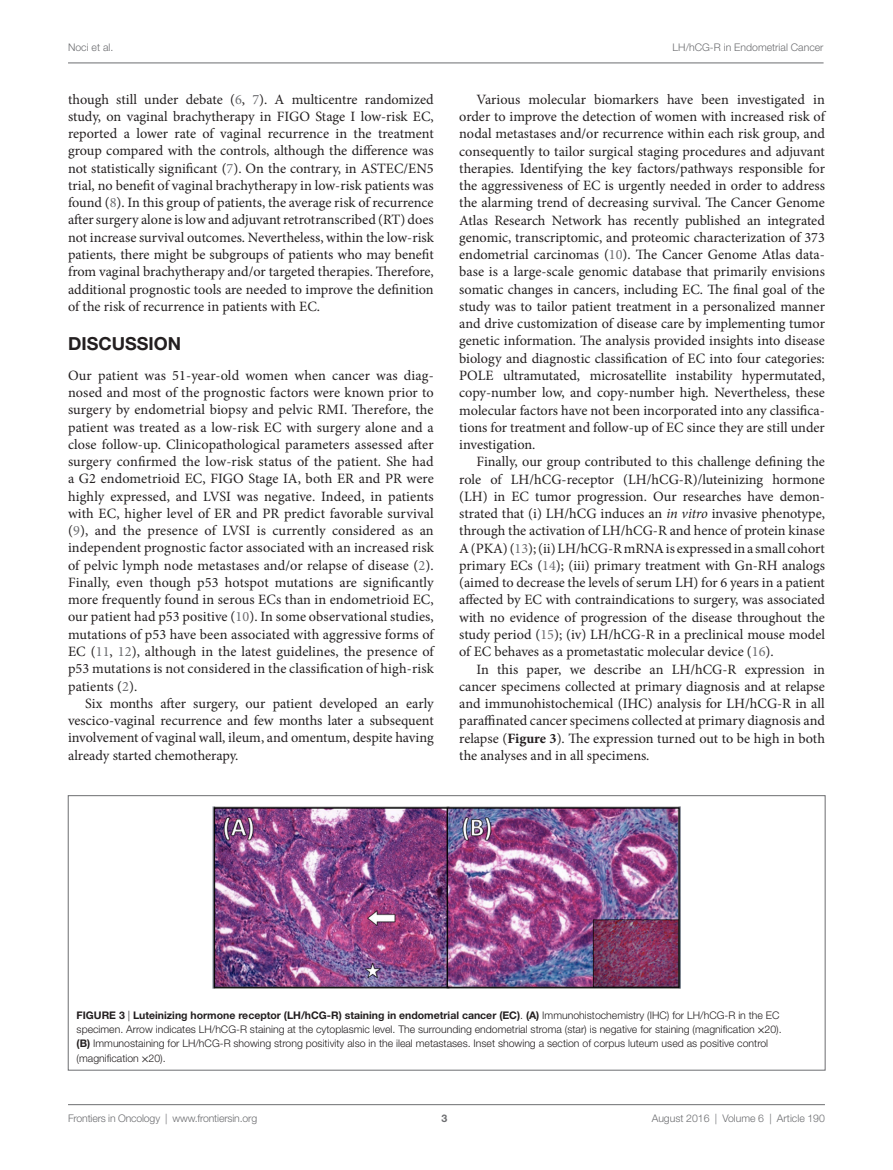
<style>
.page{position:relative;width:893px;height:1170px;background:#fff}
.page>*{position:absolute;margin:0;border:0;box-sizing:border-box;transform-origin:0 0}
.t1{font:700 18px "Helvetica Neue LT Std";color:#231f20}
.t2{font:14.25px/17.2px "Minion Pro";color:#231f20;text-align:justify}
.t3{font:300 10.5px/14.2px "Helvetica Neue LT Std";color:#231f20}
.t4{font:300 10.5px "Helvetica Neue LT Std";color:#6c6d70}
.t5{font:700 10.5px "Helvetica Neue LT Std";color:#6c6d70}
.s1{color:#6c6d70}
.s2{font-style:italic}
.s3{font-weight:700}
.s4{font-family:"STIX General";font-weight:400}
</style>
<div class="page">
<img style="left:213px;top:806px;width:467px;height:182px">
<hr style="left:68px;top:1104px;width:757px;height:1px;background:#6c6d70">
<hr style="left:68px;top:63px;width:755px;height:1px;background:#6c6d70">
<p class="t4" style="left:68px;top:41px;width:47px">Noci et al.</p>
<p class="t4" style="left:673px;top:41px;width:152px">LH/hCG-R in Endometrial Cancer</p>
<p class="t2" style="left:68px;top:90px;width:367px">though still under debate (<span class="s1">6</span>, <span class="s1">7</span>). A multicentre randomized study, on vaginal brachytherapy in FIGO Stage I low-risk EC, reported a lower rate of vaginal recurrence in the treatment group compared with the controls, although the difference was not statistically significant (<span class="s1">7</span>). On the contrary, in ASTEC/EN5 trial, no benefit of vaginal brachytherapy in low-risk patients was found (<span class="s1">8</span>). In this group of patients, the average risk of recurrence after surgery alone is low and adjuvant retrotranscribed (RT) does not increase survival outcomes. Nevertheless, within the low-risk patients, there might be subgroups of patients who may benefit from vaginal brachytherapy and/or targeted therapies. Therefore, additional prognostic tools are needed to improve the definition of the risk of recurrence in patients with EC.</p>
<p class="t1" style="left:68px;top:332px;width:115px">DISCUSSION</p>
<p class="t2" style="left:68px;top:366px;width:367px">Our patient was 51-year-old women when cancer was diag&shy;nosed and most of the prognostic factors were known prior to surgery by endometrial biopsy and pelvic RMI. Therefore, the patient was treated as a low-risk EC with surgery alone and a close follow-up. Clinicopathological parameters assessed after surgery confirmed the low-risk status of the patient. She had a G2 endometrioid EC, FIGO Stage IA, both ER and PR were highly expressed, and LVSI was negative. Indeed, in patients with EC, higher level of ER and PR predict favorable survival (<span class="s1">9</span>), and the presence of LVSI is currently considered as an independent prognostic factor associated with an increased risk of pelvic lymph node metastases and/or relapse of disease (<span class="s1">2</span>).<br>Finally, even though p53 hotspot mutations are significantly more frequently found in serous ECs than in endometrioid EC, our patient had p53 positive (<span class="s1">10</span>). In some observational studies, mutations of p53 have been associated with aggressive forms of EC (<span class="s1">11</span>, <span class="s1">12</span>), although in the latest guidelines, the presence of p53 mutations is not considered in the classification of high-risk patients (<span class="s1">2</span>).</p>
<p class="t2" style="left:68px;top:694px;width:367px;text-indent:17px">Six months after surgery, our patient developed an early vescico-vaginal recurrence and few months later a subsequent involvement of vaginal wall, ileum, and omentum, despite having already started chemotherapy.</p>
<p class="t2" style="left:459px;top:91px;width:367px;text-indent:17px">Various molecular biomarkers have been investigated in order to improve the detection of women with increased risk of nodal metastases and/or recurrence within each risk group, and consequently to tailor surgical staging procedures and adjuvant therapies. Identifying the key factors/pathways responsible for the aggressiveness of EC is urgently needed in order to address the alarming trend of decreasing survival. The Cancer Genome Atlas Research Network has recently published an integrated genomic, transcriptomic, and proteomic characterization of 373 endometrial carcinomas (<span class="s1">10</span>). The Cancer Genome Atlas data&shy;base is a large-scale genomic database that primarily envisions somatic changes in cancers, including EC. The final goal of the study was to tailor patient treatment in a personalized manner and drive customization of disease care by implementing tumor genetic information. The analysis provided insights into disease biology and diagnostic classification of EC into four categories:<br>POLE ultramutated, microsatellite instability hypermutated, copy-number low, and copy-number high. Nevertheless, these molecular factors have not been incorporated into any classifica&shy;tions for treatment and follow-up of EC since they are still under investigation.</p>
<p class="t2" style="left:459px;top:453px;width:367px;text-indent:17px">Finally, our group contributed to this challenge defining the role of LH/hCG-receptor (LH/hCG-R)/luteinizing hormone (LH) in EC tumor progression. Our researches have demon&shy;strated that (i) LH/hCG induces an <span class="s2">in vitro</span> invasive phenotype, through the activation of LH/hCG-R and hence of protein kinase A (PKA) (<span class="s1">13</span>); (ii) LH/hCG-R mRNA is expressed in a small cohort primary ECs (<span class="s1">14</span>); (iii) primary treatment with Gn-RH analogs (aimed to decrease the levels of serum LH) for 6 years in a patient affected by EC with contraindications to surgery, was associated with no evidence of progression of the disease throughout the study period (<span class="s1">15</span>); (iv) LH/hCG-R in a preclinical mouse model of EC behaves as a prometastatic molecular device (<span class="s1">16</span>).</p>
<p class="t2" style="left:459px;top:660px;width:367px;text-indent:17px">In this paper, we describe an LH/hCG-R expression in cancer specimens collected at primary diagnosis and at relapse and immunohistochemical (IHC) analysis for LH/hCG-R in all paraffinated cancer specimens collected at primary diagnosis and relapse (<span class="s3">Figure 3</span>). The expression turned out to be high in both the analyses and in all specimens.</p>
<p class="t3" style="left:77px;top:1007px;width:706px"><span class="s3">FIGURE 3</span> | <span class="s3">Luteinizing hormone receptor (LH/hCG-R) staining in endometrial cancer (EC)</span>. <span class="s3">(A)</span> Immunohistochemistry (IHC) for LH/hCG-R in the EC specimen. Arrow indicates LH/hCG-R staining at the cytoplasmic level. The surrounding endometrial stroma (star) is negative for staining (magnification <span class="s4">×</span>20). <span class="s3">(B)</span> Immunostaining for LH/hCG-R showing strong positivity also in the ileal metastases. Inset showing a section of corpus luteum used as positive control (magnification <span class="s4">×</span>20).</p>
<p class="t4" style="left:68px;top:1111px;width:191px">Frontiers in Oncology | www.frontiersin.org</p>
<p class="t4" style="left:652px;top:1111px;width:175px">August 2016 | Volume 6 | Article 190</p>
<p class="t5" style="left:441px;top:1111px;width:7px">3</p>
</div>
